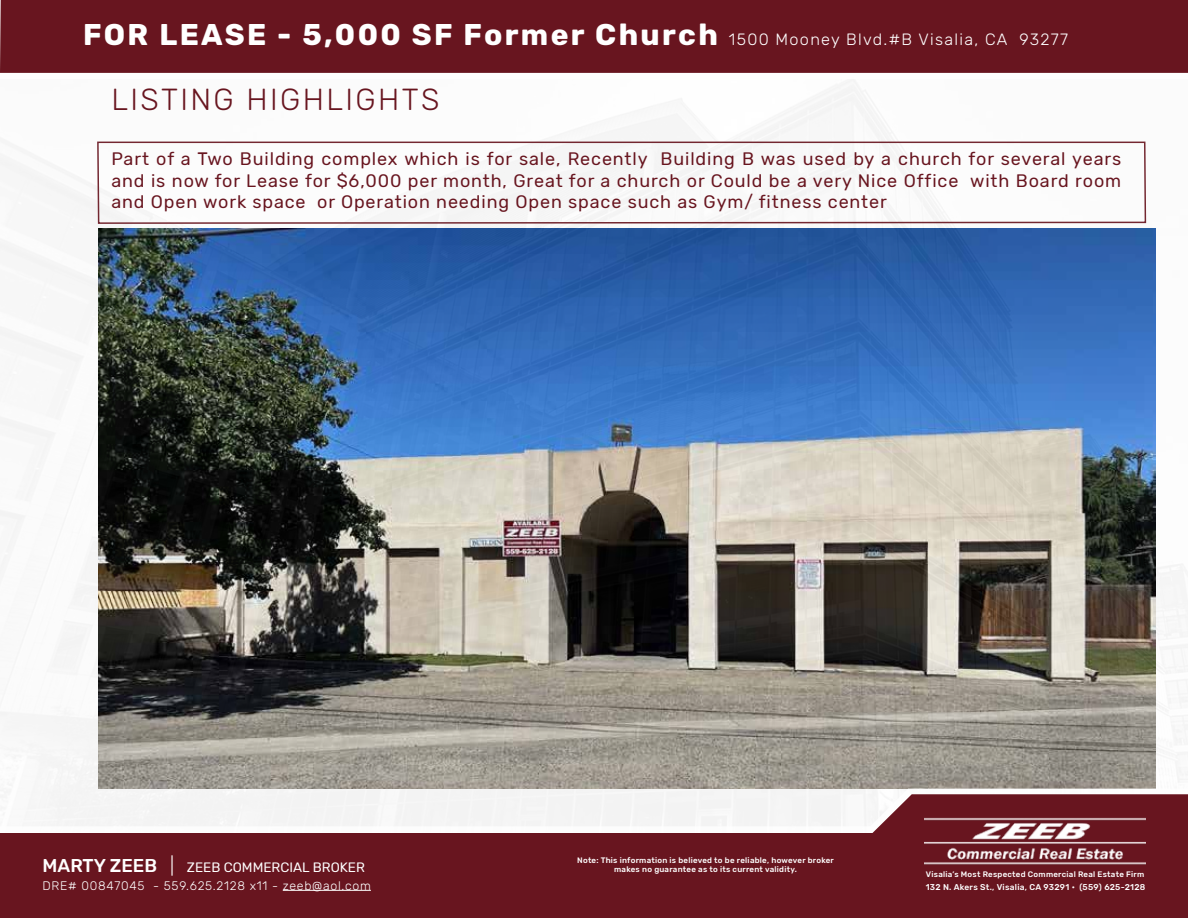
<style>
.page{position:relative;width:1188px;height:918px;background:#fff}
.page>*{position:absolute;margin:0;border:0;box-sizing:border-box;transform-origin:0 0}
.t1{font:300 30.3px "Rubik";letter-spacing:.08em;color:#68151f}
.t2{font:18px/21.6px "Rubik";letter-spacing:.05em;color:#68151f;text-align:justify}
.t3{font:300 16.35px "Rubik";letter-spacing:.08em;color:#fff}
.t4{font:13.5px "Rubik";color:#fff}
.t5{font:300 12.3px "Rubik";letter-spacing:.06em;color:#fff}
.t6{font:500 8.4px "Rubik";letter-spacing:.03em;color:#fff}
.t7{font:500 7.95px/9.6px "Rubik";letter-spacing:.03em;color:#fff;text-align:center}
.s1{font-weight:700;font-size:29.85px}
.s2{font-weight:500;font-size:18.45px}
.s3{font-weight:300;font-size:18.45px}
</style>
<div class="page">
<img style="left:0;top:79px;width:1188px;height:710px">
<div style="left:0;top:789px;width:876px;height:37px;background:#f4f4f4"></div>
<svg style="left:96px;top:141px;width:1051px;height:84px"></svg>
<div style="left:0;top:833px;width:1188px;height:85px;background:#68151f"></div>
<svg style="left:863px;top:794px;width:325px;height:48px"></svg>
<img style="left:925px;top:814px;width:220px;height:51px">
<div style="left:0;top:0;width:1188px;height:73px;background:#68151f"></div>
<hr style="left:283px;top:890px;width:88px;height:1px;background:#fff">
<p class="t3" style="left:83px;top:31px;width:986px"><span class="s1">FOR LEASE - 5,000 SF Former Church</span> 1500 Mooney Blvd.#B Visalia, CA 93277</p>
<h1 class="t1" style="left:111px;top:83px;width:330px">LISTING HIGHLIGHTS</h1>
<p class="t2" style="left:111px;top:148px;width:1011px">Part of a Two Building complex which is for sale, Recently Building B was used by a church for several years and is now for Lease for $6,000 per month, Great for a church or Could be a very Nice Office with Board room and Open work space or Operation needing Open space such as Gym/ fitness center</p>
<p class="t4" style="left:43px;top:860px;width:324px"><span class="s2">MARTY ZEEB</span> <span class="s3">|</span> ZEEB COMMERCIAL BROKER</p>
<p class="t5" style="left:43px;top:879px;width:330px">DRE# 00847045 - 559.625.2128 x11 - zeeb@aol.com</p>
<p class="t7" style="left:577px;top:855px;width:258px">Note: This information is believed to be reliable, however broker makes no guarantee as to its current validity.</p>
<p class="t7" style="left:926px;top:869px;width:220px">Visalia’s Most Respected Commercial Real Estate Firm</p>
<p class="t6" style="left:926px;top:882px;width:221px">132 N. Akers St., Visalia, CA 93291 • (559) 625-2128</p>
</div>
